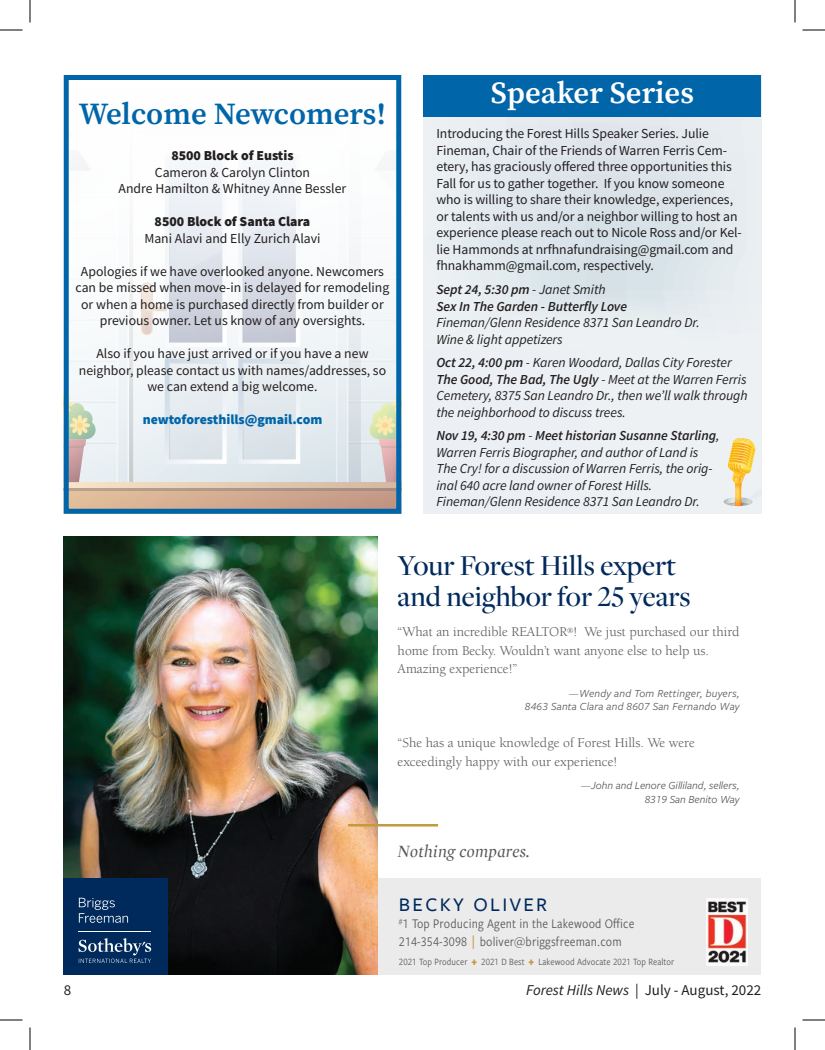
<style>
.page{position:relative;width:825px;height:1050px;background:#fff}
.page>*{position:absolute;margin:0;border:0;box-sizing:border-box;transform-origin:0 0}
.t1{font:600 30.62px "Source Serif Pro";letter-spacing:-.005em;color:#0065a9}
.t2{font:600 30.62px "Source Serif Pro";color:#fff}
.t3{font:500 30px/31px "Freight Disp Pro";color:#00295c}
.t4{font:500 20px "Freight Sans Pro";letter-spacing:.12em;color:#00295c}
.t5{font:italic 17.5px "Mercury Display";letter-spacing:.02em;color:#57585a}
.t6{font:15px "Source Sans Pro";color:#231f20}
.t7{font:13.75px/16.5px "Source Sans Pro";letter-spacing:-.005em;color:#231f20;text-align:center}
.t8{font:italic 13.75px/16.5px "Source Sans Pro";letter-spacing:-.005em;color:#231f20}
.t9{font:13.75px/18.8px "Berkeley Pro";color:#57585a}
.t10{font:13.75px/18.8px "Freight Sans Cnd Pro";letter-spacing:.01em;color:#57585a}
.t11{font:900 13.75px "Source Sans Pro";color:#0065a9}
.t12{font:italic 11.25px/13.5px "Freight Sans Pro";letter-spacing:.015em;color:#57585a;text-align:right}
.t13{font:10px "Freight Sans Cnd Pro";letter-spacing:.01em;color:#57585a}
.s1{font-weight:900}
.s2{font-weight:600}
.s3{font-weight:300;font-style:normal}
.s4{font-weight:500;font-size:15px;color:#c19b3d}
.s5{font-weight:900;font-size:11.25px;color:#c19b3d}
.s6{font-style:italic}
</style>
<div class="page">
<svg style="left:424px;top:116px;width:337px;height:398px;background:#e6ecf0"></svg>
<svg style="left:723px;top:438px;width:38px;height:68px;background:#efdca7"></svg>
<div style="left:373px;top:878px;width:388px;height:97px;background:#ebebec"></div>
<img style="left:64px;top:536px;width:314px;height:439px">
<div style="left:64px;top:879px;width:104px;height:96px;background:#00295c"></div>
<hr style="left:78px;top:931px;width:73px;height:1px;background:#fff">
<svg style="left:79px;top:938px;width:72px;height:25px"></svg>
<svg style="left:79px;top:898px;width:49px;height:25px"></svg>
<hr style="left:348px;top:824px;width:90px;height:3px;background:#c19b3d">
<img style="left:707px;top:899px;width:40px;height:66px">
<hr style="left:64px;top:115px;width:337px;height:1px;background:#040503">
<svg style="left:70px;top:163px;width:325px;height:345px"></svg>
<div style="left:64px;top:75px;width:337px;height:439px;border:5px solid #0065a9"></div>
<div style="left:424px;top:75px;width:337px;height:41px;background:#0065a9"></div>
<svg style="left:0;top:29px;width:22px;height:2px"></svg>
<svg style="left:802px;top:29px;width:23px;height:2px"></svg>
<svg style="left:0;top:1019px;width:22px;height:2px"></svg>
<svg style="left:802px;top:1019px;width:23px;height:2px"></svg>
<svg style="left:29px;top:0;width:2px;height:22px"></svg>
<svg style="left:29px;top:1028px;width:2px;height:22px"></svg>
<svg style="left:794px;top:0;width:2px;height:22px"></svg>
<svg style="left:794px;top:1028px;width:2px;height:22px"></svg>
<p class="t1" style="left:79px;top:93px;width:309px">Welcome Newcomers!</p>
<p class="t7" style="left:119px;top:147px;width:229px"><span class="s1">8500 Block of Eustis<br></span>Cameron &amp; Carolyn Clinton<br>Andre Hamilton &amp; Whitney Anne Bessler</p>
<p class="t7" style="left:144px;top:213px;width:178px"><span class="s1">8500 Block of Santa Clara<br></span>Mani Alavi and Elly Zurich Alavi</p>
<p class="t7" style="left:76px;top:263px;width:315px">Apologies if we have overlooked anyone. Newcomers can be missed when move-in is delayed for remodeling or when a home is purchased directly from builder or previous owner. Let us know of any oversights.</p>
<p class="t7" style="left:79px;top:345px;width:309px">Also if you have just arrived or if you have a new neighbor, please contact us with names/addresses, so we can extend a big welcome.</p>
<p class="t11" style="left:143px;top:410px;width:181px">newtoforesthills@gmail.com</p>
<p class="t2" style="left:491px;top:72px;width:205px">Speaker Series</p>
<p class="t7" style="left:436px;top:126px;width:307px;text-align:left">Introducing the Forest Hills Speaker Series. Julie Fineman, Chair of the Friends of Warren Ferris Cem&shy;etery, has graciously offered three opportunities this Fall for us to gather together. If you know someone who is willing to share their knowledge, experiences, or talents with us and/or a neighbor willing to host an experience please reach out to Nicole Ross and/or Kel&shy;lie Hammonds at nrfhnafundraising@gmail.com and fhnakhamm@gmail.com, respectively.</p>
<p class="t8" style="left:436px;top:281px;width:265px"><span class="s2">Sept 24, 5:30 pm</span> - Janet Smith<br><span class="s2">Sex In The Garden - Butterfly Love<br></span>Fineman/Glenn Residence 8371 San Leandro Dr.<br>Wine &amp; light appetizers</p>
<p class="t8" style="left:436px;top:354px;width:313px"><span class="s2">Oct 22, 4:00 pm</span> - Karen Woodard, Dallas City Forester <span class="s2">The Good, The Bad, The Ugly</span> - Meet at the Warren Ferris Cemetery, 8375 San Leandro Dr., then we’ll walk through the neighborhood to discuss trees.</p>
<p class="t8" style="left:436px;top:427px;width:284px"><span class="s2">Nov 19, 4:30 pm</span> - <span class="s2">Meet historian Susanne Starling</span>, Warren Ferris Biographer, and author of Land is The Cry! for a discussion of Warren Ferris, the orig&shy;inal 640 acre land owner of Forest Hills.<br>Fineman/Glenn Residence 8371 San Leandro Dr.</p>
<p class="t3" style="left:398px;top:549px;width:295px">Your Forest Hills expert and neighbor for 25 years</p>
<p class="t9" style="left:398px;top:622px;width:343px">“What an incredible REALTOR<sup>®</sup>! We just purchased our third home from Becky. Wouldn’t want anyone else to help us.<br>Amazing experience!”</p>
<p class="t12" style="left:525px;top:686px;width:216px"><span class="s3">—</span>Wendy and Tom Rettinger, buyers,<br>8463 Santa Clara and 8607 San Fernando Way</p>
<p class="t9" style="left:398px;top:734px;width:299px">“She has a unique knowledge of Forest Hills. We were exceedingly happy with our experience!</p>
<p class="t12" style="left:581px;top:779px;width:160px"><span class="s3">—</span>John and Lenore Gilliland, sellers,<br>8319 San Benito Way</p>
<p class="t5" style="left:398px;top:841px;width:134px">Nothing compares.</p>
<p class="t4" style="left:399px;top:891px;width:150px">BECKY OLIVER</p>
<p class="t10" style="left:399px;top:913px;width:237px"><sup>#</sup>1 Top Producing Agent in the Lakewood Office<br>214-354-3098 <span class="s4">|</span> boliver@briggsfreeman.com</p>
<p class="t13" style="left:399px;top:955px;width:277px">2021 Top Producer <span class="s5">+</span> 2021 D Best <span class="s5">+</span> Lakewood Advocate 2021 Top Realtor</p>
<p class="t6" style="left:64px;top:981px;width:9px">8</p>
<p class="t6" style="left:526px;top:981px;width:237px"><span class="s6">Forest Hills News</span> | July - August, 2022</p>
</div>
